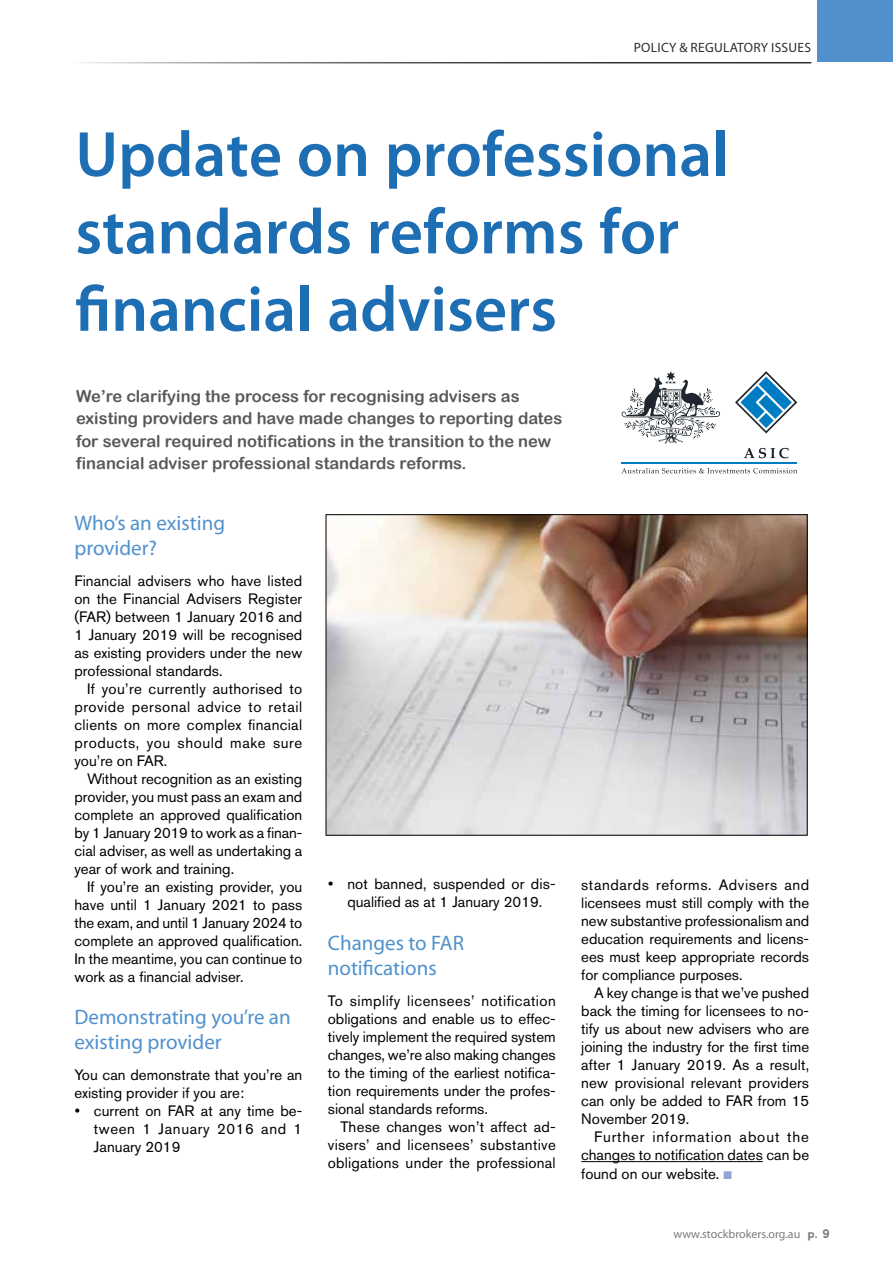
<style>
.page{position:relative;width:893px;height:1263px;background:#fff}
.page>*{position:absolute;margin:0;border:0;box-sizing:border-box;transform-origin:0 0}
.t1{font:600 64.5px/77.4px "Myriad Pro";color:#1e6eb4}
.t2{font:21px/25.2px "Myriad Pro";color:#5091cd}
.t3{font:16.5px/22.5px "Arial Rounded MT Bold";color:#58595b}
.t4{font:15px/18px "Akzidenz Grotesk BE";color:#000;text-align:justify}
.t5{font:13.5px "Myriad Pro";letter-spacing:.02em;color:#2e2c33}
.t6{font:12px "Myriad Pro";color:#7e797d}
.s1{font-family:"Times New Roman";font-size:16.5px}
.s2{color:#8fa6d4}
.s3{font-family:"nevis";font-weight:700}
</style>
<div class="page">
<hr style="left:581px;top:1161px;width:182px;height:1px;background:#000">
<img style="left:328px;top:516px;width:478px;height:318px">
<div style="left:326px;top:514px;width:482px;height:322px;border:1px solid #000"></div>
<svg style="left:735px;top:371px;width:62px;height:62px"></svg>
<svg style="left:744px;top:448px;width:45px;height:10px"></svg>
<svg style="left:622px;top:468px;width:175px;height:5px"></svg>
<hr style="left:622px;top:463px;width:175px;height:1px;background:#007cc3">
<svg style="left:621px;top:371px;width:99px;height:72px"></svg>
<div style="left:818px;top:0;width:75px;height:62px;background:#5091cd"></div>
<hr style="left:75px;top:62px;width:736px;height:1px;background:#2e2c33">
<p class="t5" style="left:634px;top:39px;width:179px">POLICY &amp; REGULATORY ISSUES</p>
<h1 class="t1" style="left:75px;top:114px;width:655px">Update on professional standards reforms for financial advisers</h1>
<p class="t3" style="left:76px;top:384px;width:488px">We’re clarifying the process for recognising advisers as existing providers and have made changes to reporting dates for several required notifications in the transition to the new financial adviser professional standards reforms.</p>
<h2 class="t2" style="left:74px;top:510px;width:152px">Who’s an existing provider?</h2>
<p class="t4" style="left:74px;top:572px;width:229px">Financial advisers who have listed on the Financial Advisers Register (FAR) between 1 January 2016 and 1 January 2019 will be recognised as existing providers under the new professional standards.</p>
<p class="t4" style="left:74px;top:680px;width:229px;text-indent:13px">If you’re currently authorised to provide personal advice to retail clients on more complex financial products, you should make sure you’re on FAR.</p>
<p class="t4" style="left:74px;top:770px;width:230px;text-indent:13px">Without recognition as an existing provider, you must pass an exam and complete an approved qualification by 1 January 2019 to work as a finan&shy;cial adviser, as well as undertaking a year of work and training.</p>
<p class="t4" style="left:74px;top:878px;width:229px;text-indent:13px">If you’re an existing provider, you have until 1 January 2021 to pass the exam, and until 1 January 2024 to complete an approved qualification.<br>In the meantime, you can continue to work as a financial adviser.</p>
<h2 class="t2" style="left:74px;top:1004px;width:218px">Demonstrating you’re an existing provider</h2>
<p class="t4" style="left:74px;top:1066px;width:229px">You can demonstrate that you’re an existing provider if you are:</p>
<p class="t4" style="left:94px;top:1102px;width:210px;text-indent:-20px"><span class="s1">•</span> current on FAR at any time be&shy;tween 1 January 2016 and 1<br>January 2019</p>
<p class="t4" style="left:328px;top:875px;width:229px;text-align:center"><span class="s1">•</span> not banned, suspended or dis&shy;qualified as at 1 January 2019.</p>
<h2 class="t2" style="left:328px;top:930px;width:138px">Changes to FAR notifications</h2>
<p class="t4" style="left:328px;top:991px;width:229px">To simplify licensees’ notification obligations and enable us to effec&shy;tively implement the required system changes, we’re also making changes to the timing of the earliest notifica&shy;tion requirements under the profes&shy;sional standards reforms.</p>
<p class="t4" style="left:328px;top:1117px;width:230px;text-indent:13px">These changes won’t affect ad&shy;visers’ and licensees’ substantive obligations under the professional</p>
<p class="t4" style="left:581px;top:876px;width:229px">standards reforms. Advisers and licensees must still comply with the new substantive professionalism and education requirements and licens&shy;ees must keep appropriate records for compliance purposes.</p>
<p class="t4" style="left:581px;top:984px;width:229px;text-indent:13px">A key change is that we’ve pushed back the timing for licensees to no&shy;tify us about new advisers who are joining the industry for the first time after 1 January 2019. As a result, new provisional relevant providers can only be added to FAR from 15<br>November 2019.</p>
<p class="t4" style="left:581px;top:1127px;width:229px;text-indent:13px">Further information about the changes to notification dates can be found on our website. <span class="s2">■</span></p>
<p class="t6" style="left:673px;top:1227px;width:158px">www.stockbrokers.org.au <span class="s3">p. 9</span></p>
</div>
